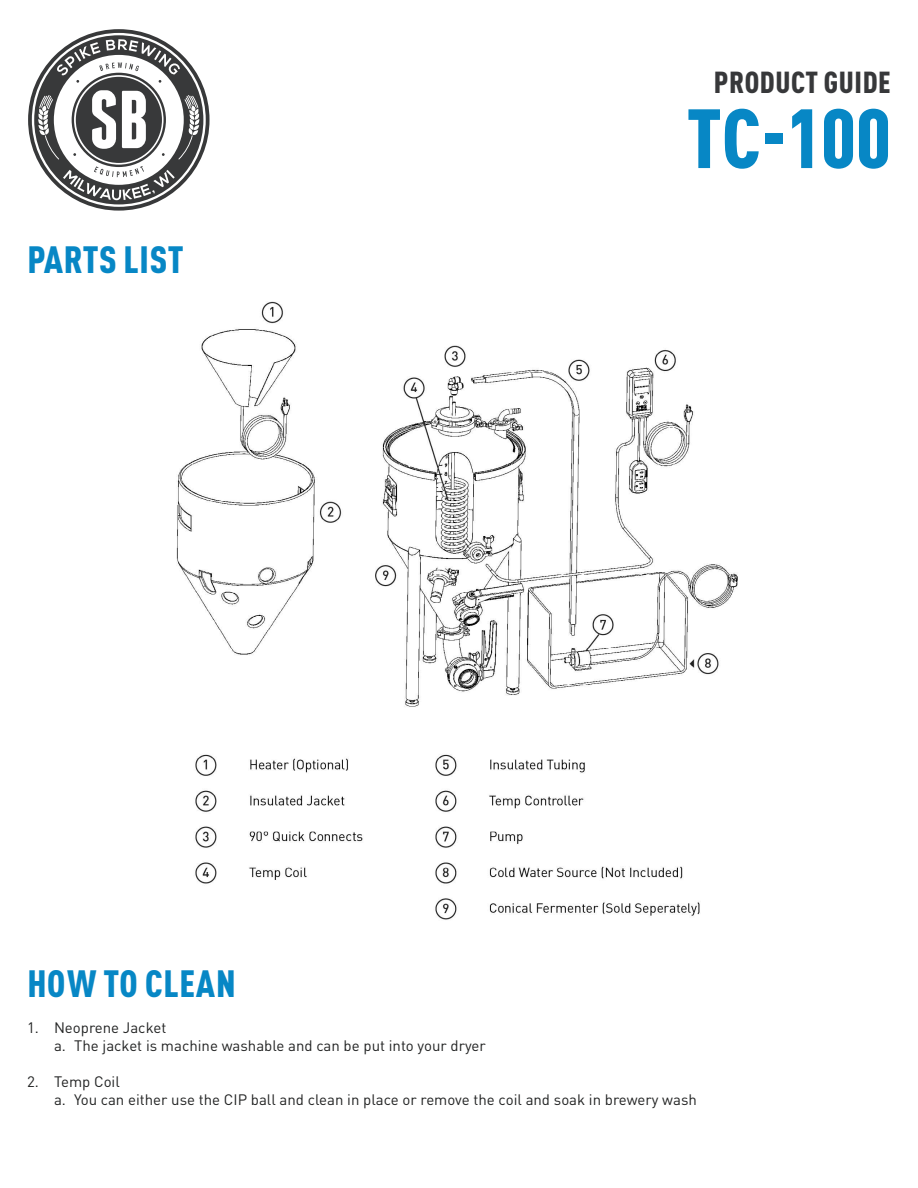
<style>
.page{position:relative;width:918px;height:1188px;background:#fff}
.page>*{position:absolute;margin:0;border:0;box-sizing:border-box;transform-origin:0 0}
.t1{font:900 condensed 82.5px "DIN Pro";color:#0787c5}
.t2{font:900 condensed 37.5px "DIN Pro";letter-spacing:.02em;color:#0787c5}
.t3{font:900 condensed 30px "DIN Pro";letter-spacing:.02em;color:#37383a}
.t4{font:15px/18px "DIN Pro";color:#222323}
</style>
<div class="page">
<svg style="left:28px;top:29px;width:182px;height:182px"></svg>
<img style="left:176px;top:301px;width:562px;height:619px">
<h2 class="t2" style="left:27px;top:230px;width:158px">PARTS LIST</h2>
<h3 class="t3" style="left:714px;top:59px;width:178px">PRODUCT GUIDE</h3>
<h1 class="t1" style="left:687px;top:75px;width:206px">TC-100</h1>
<h2 class="t2" style="left:27px;top:954px;width:210px">HOW TO CLEAN</h2>
<p class="t4" style="left:54px;top:1018px;width:433px;text-indent:-27px">1. Neoprene Jacket<br>a. The jacket is machine washable and can be put into your dryer</p>
<p class="t4" style="left:54px;top:1072px;width:644px;text-indent:-27px">2. Temp Coil<br>a. You can either use the CIP ball and clean in place or remove the coil and soak in brewery wash</p>
</div>
